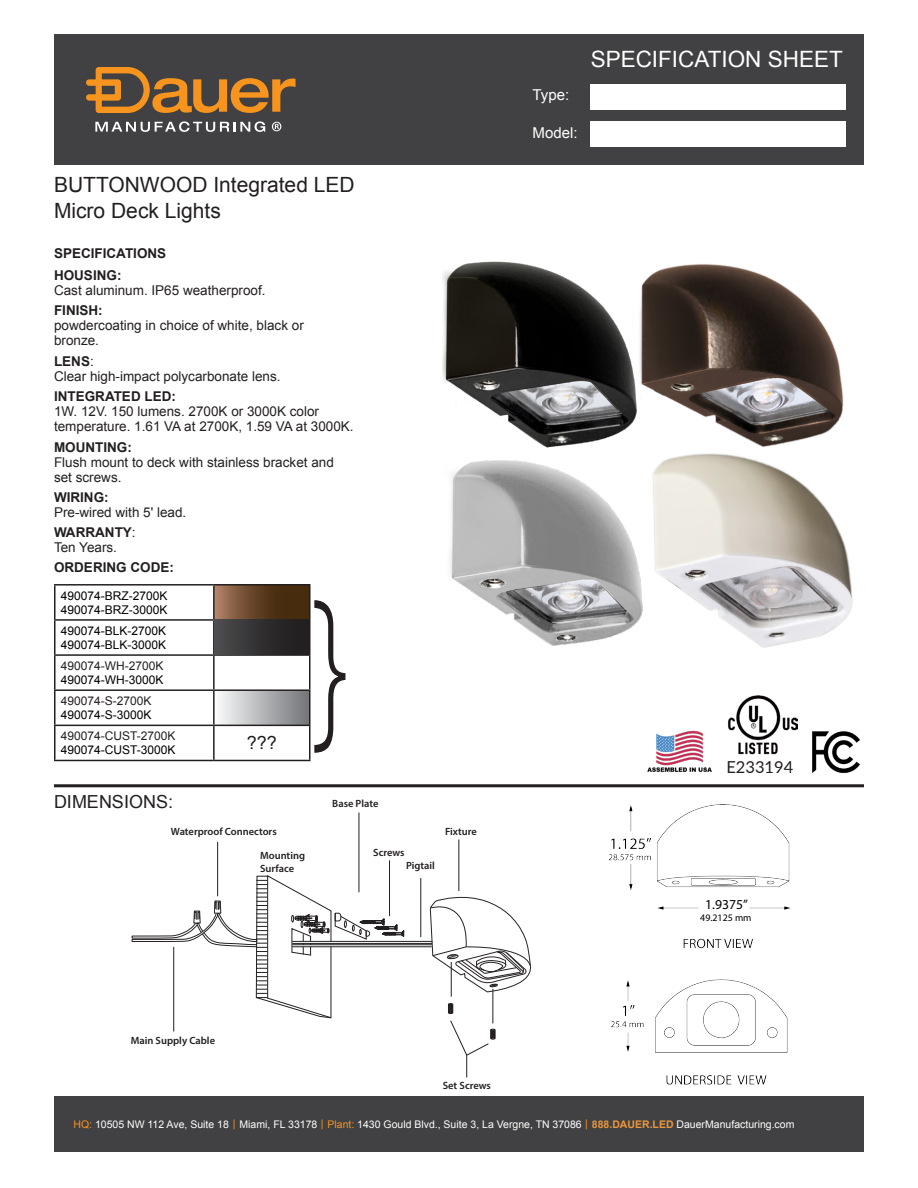
<style>
.page{position:relative;width:918px;height:1188px;background:#fff}
.page>*{position:absolute;margin:0;border:0;box-sizing:border-box;transform-origin:0 0}
.t1{font:300 174.9px "Open Sans";color:#231f20;scale:.62 1}
.t2{font:22.5px "Arial";color:#fff}
.t3{font:21px/25.2px "Arial";color:#231f20}
.t4{font:18px "Arial";color:#231f20}
.t5{font:16.5px "Lato";color:#231f20}
.t6{font:15px "Arial";color:#fff}
.t7{font:13.65px "Myriad Pro";color:#000}
.t8{font:13.5px/15px "Arial";color:#231f20}
.t9{font:700 13.5px/21.8px "Arial";color:#231f20}
.t10{font:12px/14.4px "Arial";color:#000101}
.t11{font:12px "Arial";color:#231f20}
.t12{font:12px "Arial";color:#030203}
.t13{font:10.5px "Arial";color:#fff}
.t14{font:600 10.5px/12.6px "Myriad Pro";color:#231f20}
.t15{font:9.9px "Myriad Pro";color:#000}
.s1{font-weight:700}
.s2{color:#f7941e}
.s3{font-weight:700;color:#ea983d}
</style>
<div class="page">
<hr style="left:54px;top:784px;width:810px;height:3px;background:#231f20">
<img style="left:443px;top:261px;width:410px;height:387px">
<img style="left:609px;top:805px;width:182px;height:280px">
<div style="left:704px;top:899px;width:42px;height:33px;background:#fff"></div>
<div style="left:54px;top:34px;width:810px;height:130px;background:#414042"></div>
<div style="left:590px;top:84px;width:256px;height:25px;background:#fff"></div>
<div style="left:590px;top:122px;width:256px;height:25px;background:#fff"></div>
<svg style="left:95px;top:121px;width:170px;height:11px"></svg>
<svg style="left:272px;top:122px;width:9px;height:9px"></svg>
<svg style="left:86px;top:67px;width:210px;height:46px"></svg>
<svg style="left:215px;top:586px;width:94px;height:33px;background:#664529"></svg>
<svg style="left:215px;top:691px;width:94px;height:34px;background:#b4b5b7"></svg>
<hr style="left:54px;top:584px;width:160px;height:2px;background:#231f20">
<hr style="left:54px;top:586px;width:2px;height:33px;background:#231f20">
<hr style="left:214px;top:584px;width:96px;height:2px;background:#231f20">
<hr style="left:213px;top:586px;width:2px;height:33px;background:#231f20">
<hr style="left:309px;top:586px;width:1px;height:33px;background:#231f20">
<hr style="left:54px;top:619px;width:160px;height:2px;background:#231f20">
<hr style="left:54px;top:621px;width:2px;height:33px;background:#231f20">
<hr style="left:214px;top:619px;width:96px;height:2px;background:#231f20">
<hr style="left:213px;top:621px;width:2px;height:33px;background:#231f20">
<hr style="left:54px;top:654px;width:160px;height:2px;background:#231f20">
<hr style="left:54px;top:656px;width:2px;height:33px;background:#231f20">
<hr style="left:214px;top:654px;width:96px;height:2px;background:#231f20">
<hr style="left:213px;top:656px;width:2px;height:33px;background:#231f20">
<hr style="left:309px;top:656px;width:1px;height:33px;background:#231f20">
<hr style="left:54px;top:689px;width:160px;height:2px;background:#231f20">
<hr style="left:54px;top:691px;width:2px;height:34px;background:#231f20">
<hr style="left:214px;top:689px;width:96px;height:2px;background:#231f20">
<hr style="left:213px;top:691px;width:2px;height:34px;background:#231f20">
<hr style="left:309px;top:691px;width:1px;height:34px;background:#231f20">
<hr style="left:54px;top:725px;width:160px;height:1px;background:#231f20">
<hr style="left:54px;top:726px;width:2px;height:34px;background:#231f20">
<hr style="left:214px;top:725px;width:96px;height:1px;background:#231f20">
<hr style="left:213px;top:726px;width:2px;height:34px;background:#231f20">
<hr style="left:309px;top:726px;width:1px;height:34px;background:#231f20">
<hr style="left:54px;top:760px;width:160px;height:1px;background:#231f20">
<hr style="left:214px;top:760px;width:96px;height:1px;background:#231f20">
<div style="left:215px;top:619px;width:95px;height:36px;background:linear-gradient(to right,#4a4a4d,#1c1819)"></div>
<img style="left:812px;top:731px;width:48px;height:43px">
<hr style="left:217px;top:842px;width:1px;height:54px;background:#231f20">
<hr style="left:173px;top:947px;width:1px;height:85px;background:#231f20">
<hr style="left:359px;top:813px;width:1px;height:79px;background:#231f20">
<hr style="left:459px;top:840px;width:1px;height:51px;background:#231f20">
<hr style="left:389px;top:860px;width:1px;height:56px;background:#231f20">
<hr style="left:420px;top:878px;width:1px;height:59px;background:#231f20">
<hr style="left:451px;top:962px;width:1px;height:35px;background:#231f20">
<hr style="left:493px;top:989px;width:1px;height:34px;background:#231f20">
<hr style="left:292px;top:943px;width:140px;height:1px;background:#262223">
<hr style="left:292px;top:944px;width:140px;height:1px;background:#262223">
<hr style="left:292px;top:946px;width:140px;height:1px;background:#262223">
<hr style="left:292px;top:941px;width:140px;height:1px;background:#262223">
<svg style="left:430px;top:896px;width:101px;height:97px"></svg>
<svg style="left:448px;top:1003px;width:5px;height:11px"></svg>
<svg style="left:450px;top:1020px;width:45px;height:58px"></svg>
<svg style="left:131px;top:875px;width:273px;height:144px"></svg>
<img style="left:728px;top:696px;width:70px;height:59px">
<img style="left:647px;top:730px;width:65px;height:42px">
<div style="left:54px;top:1096px;width:810px;height:56px;background:#414042"></div>
<h3 class="t3" style="left:54px;top:173px;width:302px">BUTTONWOOD Integrated LED<br>Micro Deck Lights</h3>
<p class="t9" style="left:54px;top:243px;width:114px">SPECIFICATIONS<br>HOUSING:</p>
<p class="t8" style="left:54px;top:283px;width:213px">Cast aluminum. IP65 weatherproof.</p>
<p class="t9" style="left:54px;top:300px;width:50px">FINISH:</p>
<p class="t8" style="left:54px;top:318px;width:251px">powdercoating in choice of white, black or bronze.</p>
<p class="t8" style="left:54px;top:354px;width:228px"><span class="s1">LENS</span>:<br>Clear high-impact polycarbonate lens.</p>
<p class="t9" style="left:54px;top:386px;width:123px">INTEGRATED LED:</p>
<p class="t8" style="left:54px;top:404px;width:301px">1W. 12V. 150 lumens. 2700K or 3000K color temperature. 1.61 VA at 2700K, 1.59 VA at 3000K.</p>
<p class="t9" style="left:54px;top:437px;width:79px">MOUNTING:</p>
<p class="t8" style="left:54px;top:455px;width:281px">Flush mount to deck with stainless bracket and set screws.</p>
<p class="t9" style="left:54px;top:486px;width:56px">WIRING:</p>
<p class="t8" style="left:54px;top:502px;width:134px;line-height:20.4px">Pre-wired with 5' lead.<br><span class="s1">WARRANTY</span>:</p>
<p class="t8" style="left:54px;top:540px;width:65px">Ten Years.</p>
<p class="t9" style="left:54px;top:557px;width:122px">ORDERING CODE:</p>
<p class="t10" style="left:61px;top:588px;width:108px">490074-BRZ-2700K<br>490074-BRZ-3000K</p>
<p class="t10" style="left:61px;top:623px;width:107px">490074-BLK-2700K<br>490074-BLK-3000K</p>
<p class="t11" style="left:61px;top:658px;width:104px">490074-WH-2700K</p>
<p class="t10" style="left:61px;top:673px;width:104px">490074-WH-3000K</p>
<p class="t11" style="left:61px;top:693px;width:92px">490074-S-2700K</p>
<p class="t12" style="left:61px;top:707px;width:92px">490074-S-3000K</p>
<p class="t11" style="left:61px;top:728px;width:116px">490074-CUST-2700K</p>
<p class="t10" style="left:61px;top:743px;width:116px">490074-CUST-3000K</p>
<h3 class="t4" style="left:54px;top:790px;width:121px">DIMENSIONS:</h3>
<h3 class="t4" style="left:247px;top:731px;width:32px">???</h3>
<h1 class="t1" style="left:311px;top:542px;width:63px">}</h1>
<p class="t14" style="left:332px;top:797px;width:48px">Base Plate</p>
<p class="t14" style="left:171px;top:825px;width:107px">Waterproof Connectors</p>
<p class="t14" style="left:445px;top:825px;width:33px">Fixture</p>
<p class="t14" style="left:406px;top:859px;width:30px">Pigtail</p>
<p class="t14" style="left:260px;top:849px;width:46px">Mounting<br>Surface</p>
<p class="t14" style="left:373px;top:846px;width:33px">Screws</p>
<p class="t6" style="left:533px;top:85px;width:38px">Type:</p>
<h2 class="t2" style="left:591px;top:44px;width:254px">SPECIFICATION SHEET</h2>
<p class="t5" style="left:726px;top:756px;width:68px">E233194</p>
<p class="t7" style="left:705px;top:896px;width:44px">1.9375”</p>
<p class="t15" style="left:700px;top:912px;width:53px">49.2125 mm</p>
<p class="t14" style="left:131px;top:1034px;width:86px">Main Supply Cable</p>
<p class="t14" style="left:443px;top:1079px;width:50px">Set Screws</p>
<p class="t13" style="left:73px;top:1118px;width:723px"><span class="s2">HQ:</span> 10505 NW 112 Ave, Suite 18 <span class="s2">|</span> Miami, FL 33178 <span class="s2">| Plant:</span> 1430 Gould Blvd., Suite 3, La Vergne, TN 37086 <span class="s2">|</span> <span class="s3">888.DAUER.LED</span> DauerManufacturing.com</p>
</div>
